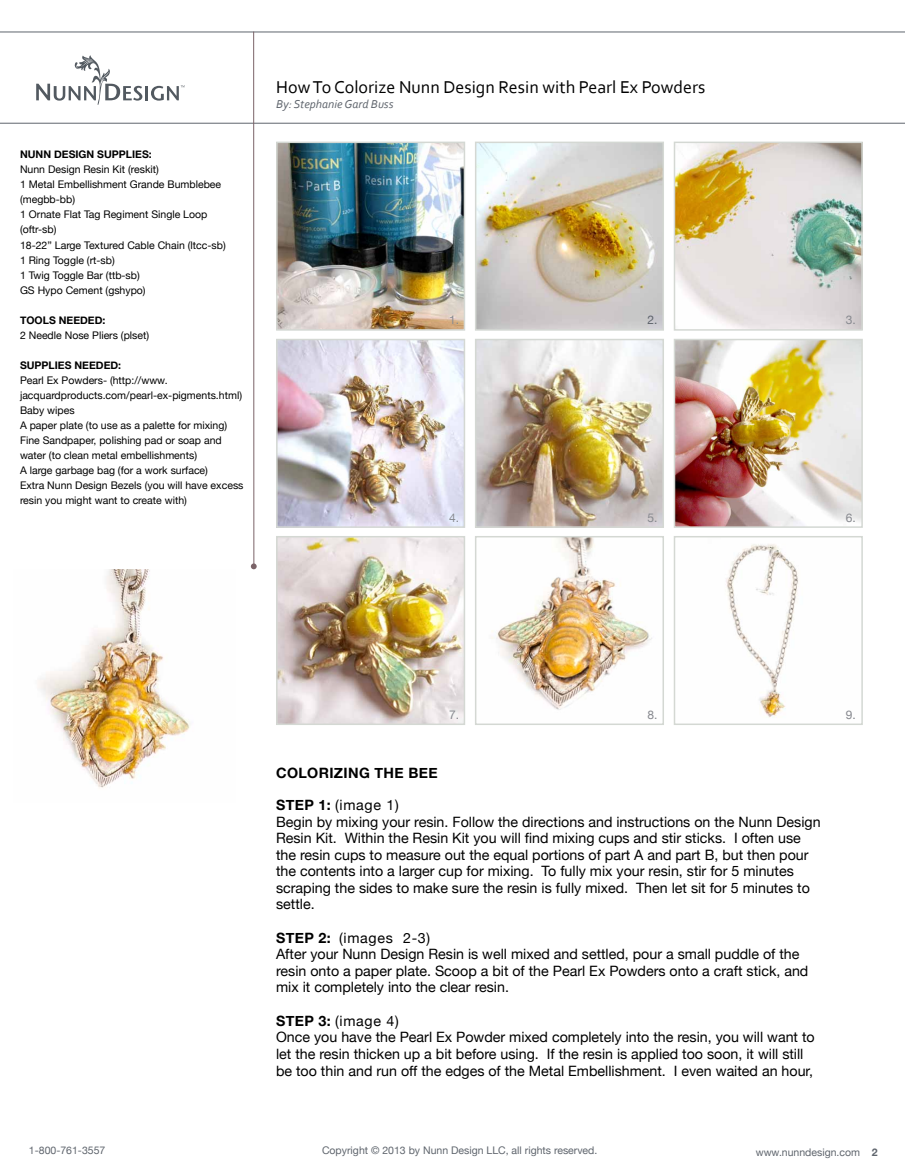
<style>
.page{position:relative;width:905px;height:1175px;background:#fff}
.page>*{position:absolute;margin:0;border:0;box-sizing:border-box;transform-origin:0 0}
.t1{font:18px "Corbel";color:#000}
.t2{font:14.25px/16.5px "Helvetica Neue";color:#000}
.t3{font:700 14.25px "Helvetica Neue";letter-spacing:.025em;color:#000}
.t4{font:italic 12px "Corbel";color:#5f656d}
.t5{font:12px "Helvetica Neue";color:#87898f}
.t6{font:12px "Helvetica Neue";color:#5d636a}
.t7{font:10.5px/15px "Helvetica Neue";color:#000}
.t8{font:10.5px "Helvetica Neue";color:#5f656d}
.t9{font:700 10.5px "Helvetica Neue";color:#000}
.s1{font-weight:700}
</style>
<div class="page">
<img style="left:38px;top:569px;width:152px;height:219px">
<hr style="left:0;top:32px;width:904px;height:1px;background:#5f656d">
<hr style="left:0;top:123px;width:904px;height:1px;background:#5f656d">
<svg style="left:36px;top:55px;width:106px;height:50px"></svg>
<hr style="left:145px;top:86px;width:3px;height:14px;background:#525960">
<svg style="left:151px;top:85px;width:34px;height:16px"></svg>
<hr style="left:253px;top:32px;width:1px;height:533px;background:#7b6368">
<svg style="left:251px;top:563px;width:6px;height:6px"></svg>
<img style="left:279px;top:145px;width:183px;height:183px">
<div style="left:276px;top:142px;width:189px;height:189px;border:2px solid #d4d8d3"></div>
<img style="left:279px;top:342px;width:183px;height:183px">
<div style="left:276px;top:339px;width:189px;height:189px;border:2px solid #d4d8d3"></div>
<img style="left:279px;top:539px;width:183px;height:183px">
<div style="left:276px;top:536px;width:189px;height:189px;border:2px solid #d4d8d3"></div>
<img style="left:478px;top:145px;width:183px;height:183px">
<div style="left:475px;top:142px;width:189px;height:189px;border:2px solid #d4d8d3"></div>
<img style="left:478px;top:342px;width:183px;height:183px">
<div style="left:475px;top:339px;width:189px;height:189px;border:2px solid #d4d8d3"></div>
<img style="left:491px;top:539px;width:161px;height:171px">
<div style="left:475px;top:536px;width:189px;height:189px;border:2px solid #d4d8d3"></div>
<img style="left:726px;top:544px;width:73px;height:174px">
<div style="left:673px;top:536px;width:189px;height:189px;border:2px solid #d4d8d3"></div>
<img style="left:676px;top:145px;width:183px;height:183px">
<div style="left:673px;top:142px;width:189px;height:189px;border:2px solid #d4d8d3"></div>
<img style="left:676px;top:342px;width:183px;height:183px">
<div style="left:673px;top:339px;width:189px;height:189px;border:2px solid #d4d8d3"></div>
<p class="t9" style="left:20px;top:148px;width:133px">NUNN DESIGN SUPPLIES:</p>
<p class="t7" style="left:20px;top:162px;width:207px">Nunn Design Resin Kit (reskit)<br>1 Metal Embellishment Grande Bumblebee (megbb-bb)<br>1 Ornate Flat Tag Regiment Single Loop (oftr-sb)<br>18-22” Large Textured Cable Chain (ltcc-sb)<br>1 Ring Toggle (rt-sb)<br>1 Twig Toggle Bar (ttb-sb)<br>GS Hypo Cement (gshypo)</p>
<p class="t9" style="left:20px;top:313px;width:87px">TOOLS NEEDED:</p>
<p class="t7" style="left:20px;top:327px;width:131px">2 Needle Nose Pliers (plset)</p>
<p class="t9" style="left:20px;top:358px;width:103px">SUPPLIES NEEDED:</p>
<p class="t7" style="left:20px;top:372px;width:225px">Pearl Ex Powders- (http://www. jacquardproducts.com/pearl-ex-pigments.html)<br>Baby wipes<br>A paper plate (to use as a palette for mixing)<br>Fine Sandpaper, polishing pad or soap and water (to clean metal embellishments)<br>A large garbage bag (for a work surface)<br>Extra Nunn Design Bezels (you will have excess resin you might want to create with)</p>
<p class="t1" style="left:276px;top:76px;width:431px">How To Colorize Nunn Design Resin with Pearl Ex Powders</p>
<p class="t4" style="left:276px;top:97px;width:119px">By: Stephanie Gard Buss</p>
<p class="t5" style="left:449px;top:313px;width:12px">1.</p>
<p class="t5" style="left:449px;top:510px;width:12px">4.</p>
<p class="t6" style="left:647px;top:313px;width:12px">2.</p>
<p class="t5" style="left:647px;top:510px;width:12px">5.</p>
<p class="t5" style="left:845px;top:313px;width:12px">3.</p>
<p class="t5" style="left:845px;top:510px;width:12px">6.</p>
<p class="t5" style="left:449px;top:707px;width:12px">7.</p>
<p class="t5" style="left:647px;top:707px;width:12px">8.</p>
<p class="t5" style="left:845px;top:707px;width:12px">9.</p>
<p class="t3" style="left:276px;top:764px;width:163px">COLORIZING THE BEE</p>
<p class="t2" style="left:276px;top:796px;width:546px"><span class="s1">STEP 1:</span> (image 1)<br>Begin by mixing your resin. Follow the directions and instructions on the Nunn Design Resin Kit. Within the Resin Kit you will find mixing cups and stir sticks. I often use the resin cups to measure out the equal portions of part A and part B, but then pour the contents into a larger cup for mixing. To fully mix your resin, stir for 5 minutes scraping the sides to make sure the resin is fully mixed. Then let sit for 5 minutes to settle.</p>
<p class="t2" style="left:276px;top:929px;width:534px"><span class="s1">STEP 2:</span> (images 2-3)<br>After your Nunn Design Resin is well mixed and settled, pour a small puddle of the resin onto a paper plate. Scoop a bit of the Pearl Ex Powders onto a craft stick, and mix it completely into the clear resin.</p>
<p class="t2" style="left:276px;top:1012px;width:540px"><span class="s1">STEP 3:</span> (image 4)<br>Once you have the Pearl Ex Powder mixed completely into the resin, you will want to let the resin thicken up a bit before using. If the resin is applied too soon, it will still be too thin and run off the edges of the Metal Embellishment. I even waited an hour,</p>
<p class="t8" style="left:29px;top:1143px;width:78px">1-800-761-3557</p>
<p class="t8" style="left:322px;top:1143px;width:277px">Copyright © 2013 by Nunn Design LLC, all rights reserved.</p>
<p class="t8" style="left:755px;top:1145px;width:123px">www.nunndesign.com <span class="s1">2</span></p>
</div>
